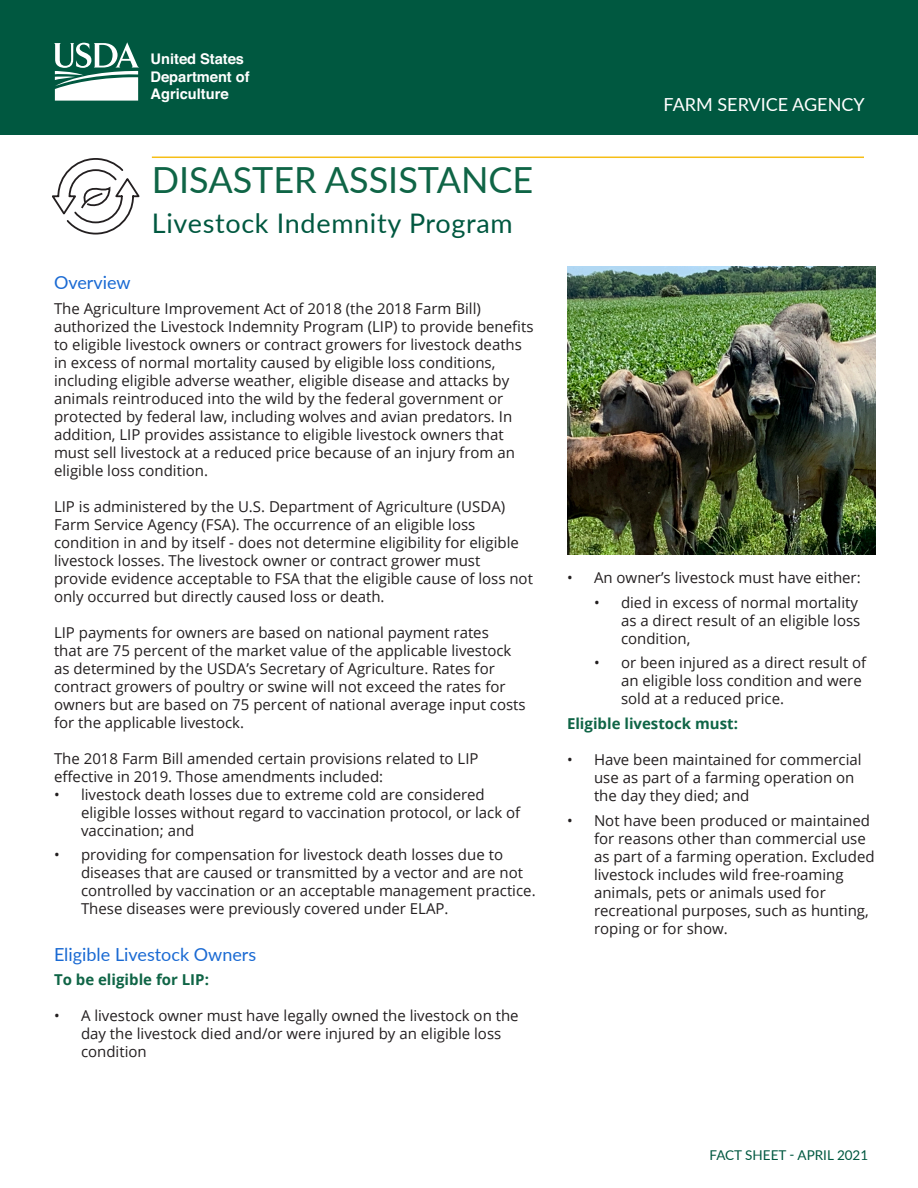
<style>
.page{position:relative;width:918px;height:1188px;background:#fff}
.page>*{position:absolute;margin:0;border:0;box-sizing:border-box;transform-origin:0 0}
.Subheader_1{font:36px "Lato";color:#0f6546}
.Subheader_1-2{font:27px "Lato";letter-spacing:.025em;color:#005840}
.Subheader_1-3{font:18px "Lato";color:#1a6ad3}
.Subheader_1-4{font:18px "Lato";color:#fff}
.Body_Style{font:15px/18px "Open Sans";color:#231f20}
.Sub_Subheader{font:700 15px "Open Sans";color:#0f6546}
.t1{font:700 14.7px/17.5px "Helvetica";color:#fff}
.Subheader_1-5{font:13.5px "Lato";color:#005840}
</style>
<div class="page">
<div style="left:0;top:0;width:918px;height:135px;background:#005840"></div>
<svg style="left:54px;top:42px;width:85px;height:59px"></svg>
<svg style="left:52px;top:158px;width:88px;height:76px"></svg>
<hr style="left:152px;top:157px;width:712px;height:1px;background:#f6be16">
<img style="left:567px;top:267px;width:308px;height:287px">
<p class="t1" style="left:151px;top:50px;width:101px">United States<br>Department of<br>Agriculture</p>
<p class="Subheader_1" style="left:152px;top:154px;width:383px">DISASTER ASSISTANCE</p>
<p class="Subheader_1-2" style="left:152px;top:204px;width:362px">Livestock Indemnity Program</p>
<p class="Subheader_1-3" style="left:54px;top:269px;width:78px">Overview</p>
<p class="Body_Style" style="left:54px;top:299px;width:481px">The Agriculture Improvement Act of 2018 (the 2018 Farm Bill) authorized the Livestock Indemnity Program (LIP) to provide benefits to eligible livestock owners or contract growers for livestock deaths in excess of normal mortality caused by eligible loss conditions, including eligible adverse weather, eligible disease and attacks by animals reintroduced into the wild by the federal government or protected by federal law, including wolves and avian predators. In addition, LIP provides assistance to eligible livestock owners that must sell livestock at a reduced price because of an injury from an eligible loss condition.</p>
<p class="Body_Style" style="left:54px;top:497px;width:481px">LIP is administered by the U.S. Department of Agriculture (USDA)<br>Farm Service Agency (FSA). The occurrence of an eligible loss condition in and by itself - does not determine eligibility for eligible livestock losses. The livestock owner or contract grower must provide evidence acceptable to FSA that the eligible cause of loss not only occurred but directly caused loss or death.</p>
<p class="Body_Style" style="left:54px;top:623px;width:473px">LIP payments for owners are based on national payment rates<br>that are 75 percent of the market value of the applicable livestock as determined by the USDA’s Secretary of Agriculture. Rates for contract growers of poultry or swine will not exceed the rates for owners but are based on 75 percent of national average input costs for the applicable livestock.</p>
<p class="Body_Style" style="left:54px;top:749px;width:426px">The 2018 Farm Bill amended certain provisions related to LIP effective in 2019. Those amendments included:</p>
<p class="Body_Style" style="left:81px;top:785px;width:441px;text-indent:-27px">• livestock death losses due to extreme cold are considered eligible losses without regard to vaccination protocol, or lack of vaccination; and</p>
<p class="Body_Style" style="left:81px;top:845px;width:456px;text-indent:-27px">• providing for compensation for livestock death losses due to diseases that are caused or transmitted by a vector and are not controlled by vaccination or an acceptable management practice.<br>These diseases were previously covered under ELAP.</p>
<p class="Subheader_1-3" style="left:54px;top:941px;width:204px">Eligible Livestock Owners</p>
<p class="Sub_Subheader" style="left:54px;top:969px;width:156px">To be eligible for LIP:</p>
<p class="Body_Style" style="left:81px;top:1007px;width:439px;text-indent:-27px">• A livestock owner must have legally owned the livestock on the day the livestock died and/or were injured by an eligible loss condition</p>
<p class="Subheader_1-4" style="left:664px;top:92px;width:203px">FARM SERVICE AGENCY</p>
<p class="Body_Style" style="left:567px;top:568px;width:295px">• An owner’s livestock must have either:</p>
<p class="Body_Style" style="left:621px;top:593px;width:241px;text-indent:-27px">• died in excess of normal mortality as a direct result of an eligible loss condition,</p>
<p class="Body_Style" style="left:621px;top:654px;width:247px;text-indent:-27px">• or been injured as a direct result of an eligible loss condition and were sold at a reduced price.</p>
<p class="Sub_Subheader" style="left:567px;top:713px;width:172px">Eligible livestock must:</p>
<p class="Body_Style" style="left:594px;top:750px;width:269px;text-indent:-27px">• Have been maintained for commercial use as part of a farming operation on the day they died; and</p>
<p class="Body_Style" style="left:594px;top:811px;width:282px;text-indent:-27px">• Not have been produced or maintained for reasons other than commercial use as part of a farming operation. Excluded livestock includes wild free-roaming animals, pets or animals used for recreational purposes, such as hunting, roping or for show.</p>
<p class="Subheader_1-5" style="left:709px;top:1145px;width:160px">FACT SHEET - APRIL 2021</p>
</div>
